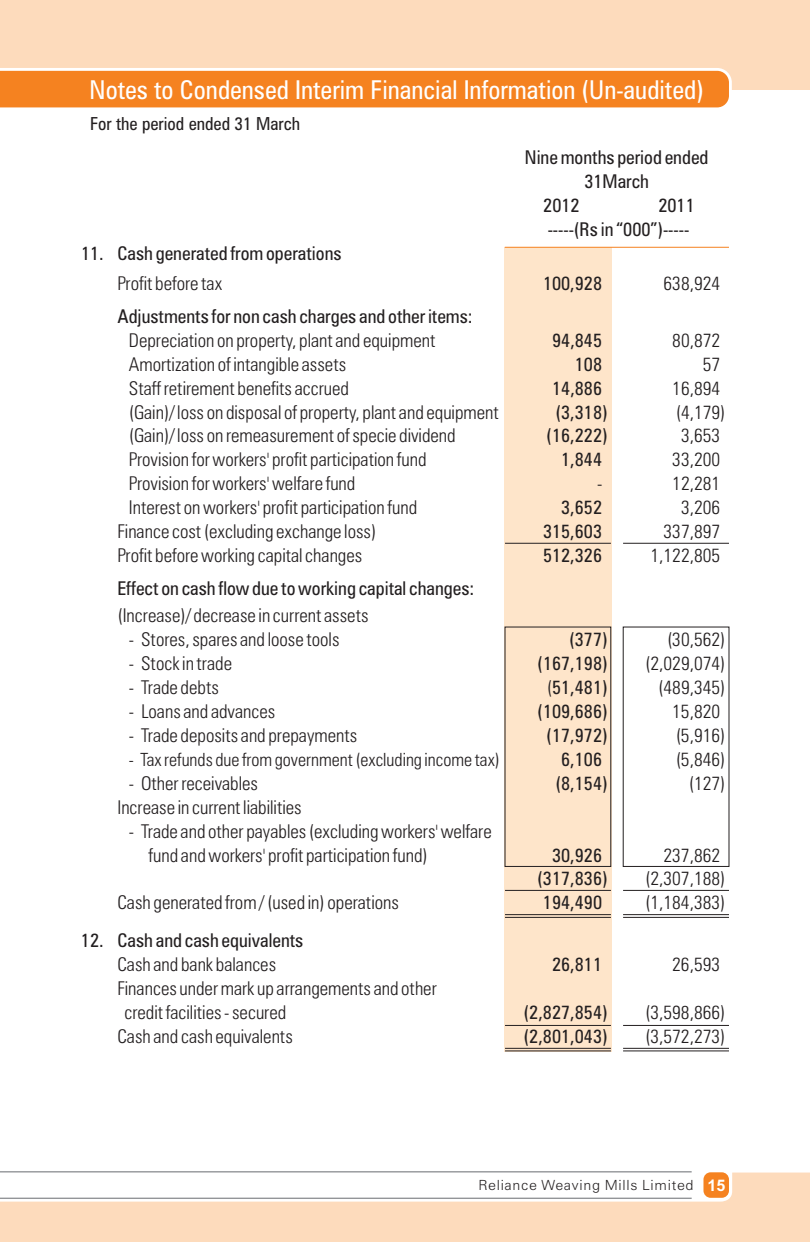
<style>
.page{position:relative;width:810px;height:1242px;background:#fff}
.page>*{position:absolute;margin:0;border:0;box-sizing:border-box;transform-origin:0 0}
.t1{font:condensed 26px "Zurich BT";color:#fff}
.t2{font:300 condensed 19px/24px "Zurich BT";color:#231f20}
.t3{font:condensed 19px/24px "Zurich BT";color:#231f20;text-align:right}
.t4{font:300 condensed 18.2px "Zurich BT";color:#231f20}
.t5{font:condensed 18px "Zurich BT";color:#231f20}
.t6{font:300 14px "Zurich BT";letter-spacing:.05em;color:#231f20}
.s1{font-weight:300}
.s2{font-family:"Arial";font-weight:700;font-size:16px;color:#fff}
</style>
<div class="page">
<div style="left:505px;top:247px;width:107px;height:804px;background:#fee5ca"></div>
<hr style="left:505px;top:247px;width:224px;height:1px;background:#f58220">
<hr style="left:623px;top:543px;width:106px;height:1px;background:#231f20">
<hr style="left:505px;top:543px;width:106px;height:1px;background:#231f20">
<hr style="left:623px;top:917px;width:106px;height:1px;background:#231f20">
<hr style="left:623px;top:914px;width:106px;height:1px;background:#231f20">
<hr style="left:623px;top:890px;width:106px;height:1px;background:#231f20">
<hr style="left:505px;top:917px;width:106px;height:1px;background:#231f20">
<hr style="left:505px;top:914px;width:106px;height:1px;background:#231f20">
<hr style="left:505px;top:890px;width:106px;height:1px;background:#231f20">
<svg style="left:504px;top:626px;width:226px;height:241px"></svg>
<hr style="left:623px;top:1050px;width:106px;height:1px;background:#231f20">
<hr style="left:623px;top:1048px;width:106px;height:1px;background:#231f20">
<hr style="left:623px;top:1025px;width:106px;height:1px;background:#231f20">
<hr style="left:505px;top:1050px;width:106px;height:1px;background:#231f20">
<hr style="left:505px;top:1048px;width:106px;height:1px;background:#231f20">
<hr style="left:505px;top:1025px;width:106px;height:1px;background:#231f20">
<div style="left:701px;top:1170px;width:30px;height:30px;border:4px solid #fff;border-radius:7px"></div>
<svg style="left:703px;top:1172px;width:26px;height:26px"></svg>
<hr style="left:0;top:1171px;width:692px;height:2px;background:#939598">
<div style="left:0;top:90px;width:729px;height:17px;background:#f58220"></div>
<svg style="left:0;top:0;width:810px;height:90px;background:#fbca9f"></svg>
<svg style="left:0;top:1173px;width:810px;height:69px;fill:#fddbbc"></svg>
<h1 class="t1" style="left:90px;top:79px;width:616px">Notes to Condensed Interim Financial Information (Un-audited)</h1>
<p class="t5" style="left:90px;top:116px;width:212px">For the period ended 31 March</p>
<p class="t3" style="left:525px;top:147px;width:185px">Nine months period ended</p>
<p class="t3" style="left:584px;top:171px;width:66px">31March</p>
<p class="t3" style="left:543px;top:195px;width:38px">2012</p>
<p class="t3" style="left:548px;top:195px;width:149px">2011<br>-----(Rs in “000”)-----</p>
<p class="t3" style="left:81px;top:243px;width:262px">11. Cash generated from operations</p>
<p class="t2" style="left:117px;top:273px;width:106px">Profit before tax</p>
<p class="t3" style="left:543px;top:273px;width:61px">100,928</p>
<p class="t2" style="left:664px;top:273px;width:58px">638,924</p>
<p class="t3" style="left:117px;top:306px;width:357px">Adjustments for non cash charges and other items:</p>
<p class="t2" style="left:129px;top:330px;width:308px">Depreciation on property, plant and equipment</p>
<p class="t3" style="left:552px;top:330px;width:52px">94,845</p>
<p class="t2" style="left:672px;top:330px;width:49px">80,872</p>
<p class="t2" style="left:129px;top:354px;width:219px">Amortization of intangible assets</p>
<p class="t3" style="left:575px;top:354px;width:29px">108</p>
<p class="t2" style="left:703px;top:354px;width:19px">57</p>
<p class="t2" style="left:129px;top:378px;width:222px">Staff retirement benefits accrued</p>
<p class="t3" style="left:552px;top:378px;width:52px">14,886</p>
<p class="t2" style="left:672px;top:378px;width:49px">16,894</p>
<p class="t2" style="left:129px;top:402px;width:372px">(Gain)/ loss on disposal of property, plant and equipment</p>
<p class="t3" style="left:556px;top:402px;width:53px">(3,318)</p>
<p class="t2" style="left:676px;top:402px;width:51px">(4,179)</p>
<p class="t2" style="left:129px;top:426px;width:328px">(Gain)/ loss on remeasurement of specie dividend</p>
<p class="t3" style="left:547px;top:426px;width:63px">(16,222)</p>
<p class="t2" style="left:681px;top:426px;width:41px">3,653</p>
<p class="t2" style="left:129px;top:449px;width:299px">Provision for workers' profit participation fund</p>
<p class="t3" style="left:561px;top:449px;width:42px">1,844</p>
<p class="t2" style="left:672px;top:449px;width:49px">33,200</p>
<p class="t2" style="left:129px;top:473px;width:228px">Provision for workers' welfare fund</p>
<p class="t2" style="left:597px;top:473px;width:7px">-</p>
<p class="t2" style="left:672px;top:473px;width:49px">12,281</p>
<p class="t2" style="left:129px;top:497px;width:290px">Interest on workers' profit participation fund</p>
<p class="t3" style="left:561px;top:497px;width:42px">3,652</p>
<p class="t2" style="left:681px;top:497px;width:41px">3,206</p>
<p class="t2" style="left:117px;top:521px;width:260px">Finance cost (excluding exchange loss)</p>
<p class="t3" style="left:543px;top:521px;width:61px">315,603</p>
<p class="t2" style="left:664px;top:521px;width:58px">337,897</p>
<p class="t2" style="left:117px;top:545px;width:246px">Profit before working capital changes</p>
<p class="t3" style="left:543px;top:545px;width:61px">512,326</p>
<p class="t2" style="left:650px;top:545px;width:71px">1,122,805</p>
<p class="t3" style="left:117px;top:578px;width:358px">Effect on cash flow due to working capital changes:</p>
<p class="t2" style="left:117px;top:605px;width:253px">(Increase)/ decrease in current assets</p>
<p class="t2" style="left:129px;top:629px;width:212px">- Stores, spares and loose tools</p>
<p class="t3" style="left:569px;top:629px;width:40px">(377)</p>
<p class="t2" style="left:667px;top:629px;width:60px">(30,562)</p>
<p class="t2" style="left:129px;top:653px;width:105px">- Stock in trade</p>
<p class="t3" style="left:538px;top:653px;width:72px">(167,198)</p>
<p class="t2" style="left:645px;top:653px;width:82px">(2,029,074)</p>
<p class="t2" style="left:129px;top:677px;width:92px">- Trade debts</p>
<p class="t3" style="left:547px;top:677px;width:62px"><span class="s1">(</span>51,481)</p>
<p class="t2" style="left:658px;top:677px;width:69px">(489,345)</p>
<p class="t2" style="left:129px;top:701px;width:148px">- Loans and advances</p>
<p class="t3" style="left:538px;top:701px;width:72px">(109,686)</p>
<p class="t2" style="left:672px;top:701px;width:49px">15,820</p>
<p class="t2" style="left:129px;top:725px;width:230px">- Trade deposits and prepayments</p>
<p class="t3" style="left:547px;top:725px;width:63px">(17,972)</p>
<p class="t2" style="left:676px;top:725px;width:51px">(5,916)</p>
<p class="t4" style="left:129px;top:752px;width:373px">- Tax refunds due from government (excluding income tax)</p>
<p class="t3" style="left:561px;top:749px;width:42px">6,106</p>
<p class="t2" style="left:676px;top:749px;width:51px">(5,846)</p>
<p class="t2" style="left:129px;top:773px;width:131px">- Other receivables</p>
<p class="t3" style="left:556px;top:773px;width:53px">(8,154)</p>
<p class="t2" style="left:689px;top:773px;width:38px">(127)</p>
<p class="t2" style="left:117px;top:797px;width:186px">Increase in current liabilities</p>
<p class="t2" style="left:149px;top:821px;width:345px;text-indent:-20px">- Trade and other payables (excluding workers' welfare fund and workers' profit participation fund)</p>
<p class="t3" style="left:552px;top:845px;width:52px">30,926</p>
<p class="t2" style="left:664px;top:845px;width:58px">237,862</p>
<p class="t3" style="left:537px;top:869px;width:72px">(317,836)</p>
<p class="t2" style="left:645px;top:869px;width:82px">(2,307,188)</p>
<p class="t2" style="left:117px;top:892px;width:283px">Cash generated from / (used in) operations</p>
<p class="t3" style="left:543px;top:892px;width:61px">194,490</p>
<p class="t2" style="left:645px;top:892px;width:82px">(1,184,383)</p>
<p class="t3" style="left:81px;top:930px;width:224px">12. Cash and cash equivalents</p>
<p class="t2" style="left:117px;top:954px;width:160px">Cash and bank balances</p>
<p class="t3" style="left:552px;top:954px;width:52px">26,811</p>
<p class="t2" style="left:672px;top:954px;width:49px">26,593</p>
<p class="t2" style="left:124px;top:978px;width:314px;text-indent:-7px">Finances under mark up arrangements and other credit facilities - secured</p>
<p class="t3" style="left:524px;top:1002px;width:85px">(2,827,854)</p>
<p class="t2" style="left:645px;top:1002px;width:82px">(3,598,866)</p>
<p class="t2" style="left:117px;top:1026px;width:177px">Cash and cash equivalents</p>
<p class="t3" style="left:524px;top:1026px;width:85px">(2,801,043)</p>
<p class="t2" style="left:645px;top:1026px;width:82px">(3,572,273)</p>
<p class="t6" style="left:478px;top:1179px;width:248px">Reliance Weaving Mills Limited <span class="s2">15</span></p>
</div>
